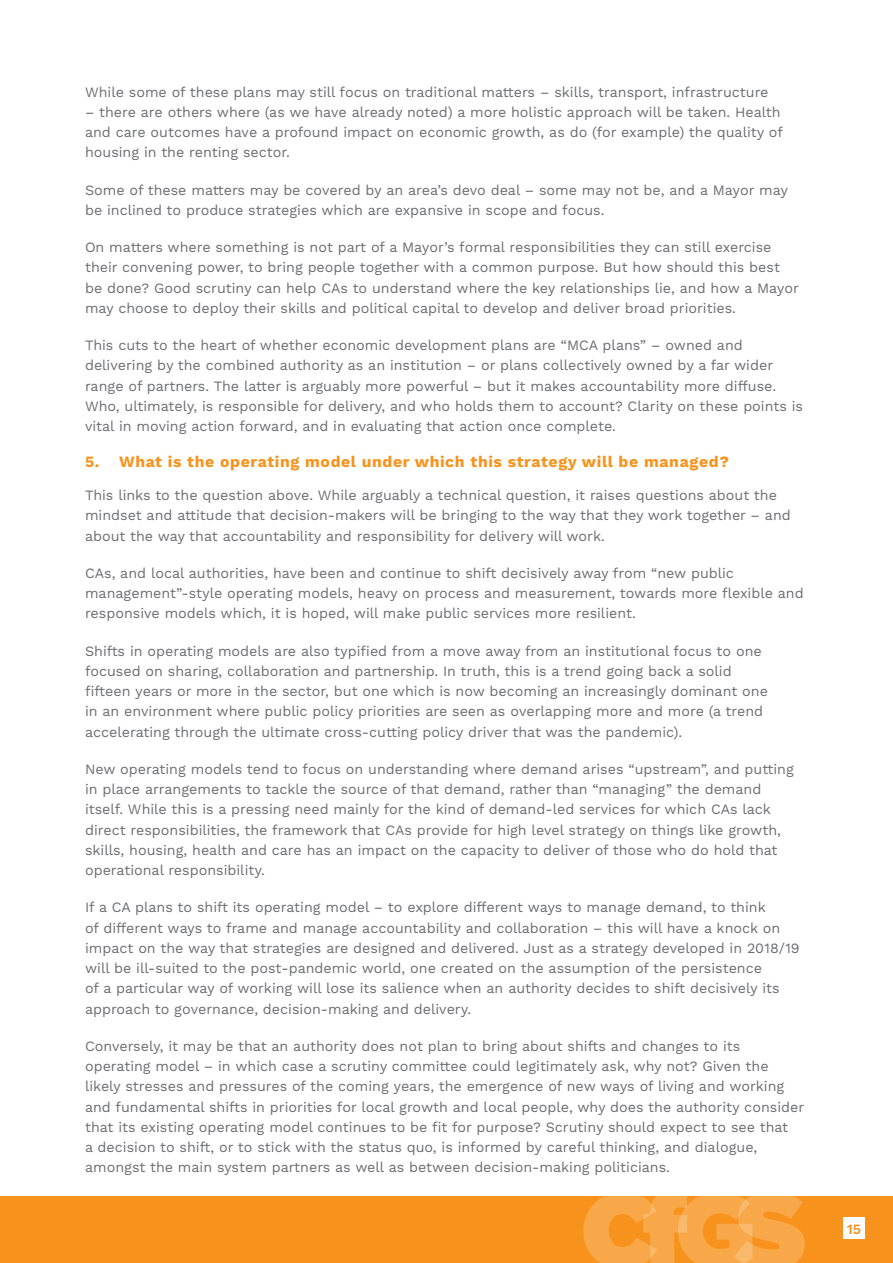
<style>
.page{position:relative;width:893px;height:1263px;background:#fff}
.page>*{position:absolute;margin:0;border:0;box-sizing:border-box;transform-origin:0 0}
.t1{font:700 15.75px "Work Sans";letter-spacing:.04em;color:#f7931d}
.t2{font:14.25px/20.2px "Work Sans";color:#6c6d70}
.t3{font:600 14.25px "Work Sans";color:#f7931d}
</style>
<div class="page">
<div style="left:0;top:1196px;width:893px;height:67px;background:#f7931d"></div>
<div style="left:844px;top:1218px;width:21px;height:21px;background:#fff"></div>
<svg style="left:583px;top:1196px;width:222px;height:67px"></svg>
<p class="t2" style="left:85px;top:82px;width:685px">While some of these plans may still focus on traditional matters – skills, transport, infrastructure</p>
<p class="t2" style="left:85px;top:102px;width:699px">– there are others where (as we have already noted) a more holistic approach will be taken. Health and care outcomes have a profound impact on economic growth, as do (for example) the quality of housing in the renting sector.</p>
<p class="t2" style="left:85px;top:180px;width:704px">Some of these matters may be covered by an area’s devo deal – some may not be, and a Mayor may be inclined to produce strategies which are expansive in scope and focus.</p>
<p class="t2" style="left:85px;top:238px;width:715px">On matters where something is not part of a Mayor’s formal responsibilities they can still exercise their convening power, to bring people together with a common purpose. But how should this best be done? Good scrutiny can help CAs to understand where the key relationships lie, and how a Mayor may choose to deploy their skills and political capital to develop and deliver broad priorities.</p>
<p class="t2" style="left:85px;top:336px;width:720px">This cuts to the heart of whether economic development plans are “MCA plans” – owned and delivering by the combined authority as an institution – or plans collectively owned by a far wider range of partners. The latter is arguably more powerful – but it makes accountability more diffuse.<br>Who, ultimately, is responsible for delivery, and who holds them to account? Clarity on these points is vital in moving action forward, and in evaluating that action once complete.</p>
<p class="t1" style="left:85px;top:453px;width:645px">5. What is the operating model under which this strategy will be managed?</p>
<p class="t2" style="left:85px;top:486px;width:707px">This links to the question above. While arguably a technical question, it raises questions about the mindset and attitude that decision-makers will be bringing to the way that they work together – and about the way that accountability and responsibility for delivery will work.</p>
<p class="t2" style="left:85px;top:563px;width:720px">CAs, and local authorities, have been and continue to shift decisively away from “new public management”-style operating models, heavy on process and measurement, towards more flexible and responsive models which, it is hoped, will make public services more resilient.</p>
<p class="t2" style="left:85px;top:641px;width:684px">Shifts in operating models are also typified from a move away from an institutional focus to one focused on sharing, collaboration and partnership. In truth, this is a trend going back a solid fifteen years or more in the sector, but one which is now becoming an increasingly dominant one in an environment where public policy priorities are seen as overlapping more and more (a trend accelerating through the ultimate cross-cutting policy driver that was the pandemic).</p>
<p class="t2" style="left:85px;top:759px;width:710px">New operating models tend to focus on understanding where demand arises “upstream”, and putting in place arrangements to tackle the source of that demand, rather than “managing” the demand itself. While this is a pressing need mainly for the kind of demand-led services for which CAs lack direct responsibilities, the framework that CAs provide for high level strategy on things like growth, skills, housing, health and care has an impact on the capacity to deliver of those who do hold that operational responsibility.</p>
<p class="t2" style="left:85px;top:898px;width:716px">If a CA plans to shift its operating model – to explore different ways to manage demand, to think<br>of different ways to frame and manage accountability and collaboration – this will have a knock on impact on the way that strategies are designed and delivered. Just as a strategy developed in 2018/19 will be ill-suited to the post-pandemic world, one created on the assumption of the persistence<br>of a particular way of working will lose its salience when an authority decides to shift decisively its approach to governance, decision-making and delivery.</p>
<p class="t2" style="left:85px;top:1036px;width:721px">Conversely, it may be that an authority does not plan to bring about shifts and changes to its operating model – in which case a scrutiny committee could legitimately ask, why not? Given the likely stresses and pressures of the coming years, the emergence of new ways of living and working and fundamental shifts in priorities for local growth and local people, why does the authority consider that its existing operating model continues to be fit for purpose? Scrutiny should expect to see that<br>a decision to shift, or to stick with the status quo, is informed by careful thinking, and dialogue, amongst the main system partners as well as between decision-making politicians.</p>
<p class="t3" style="left:847px;top:1221px;width:16px">15</p>
</div>
